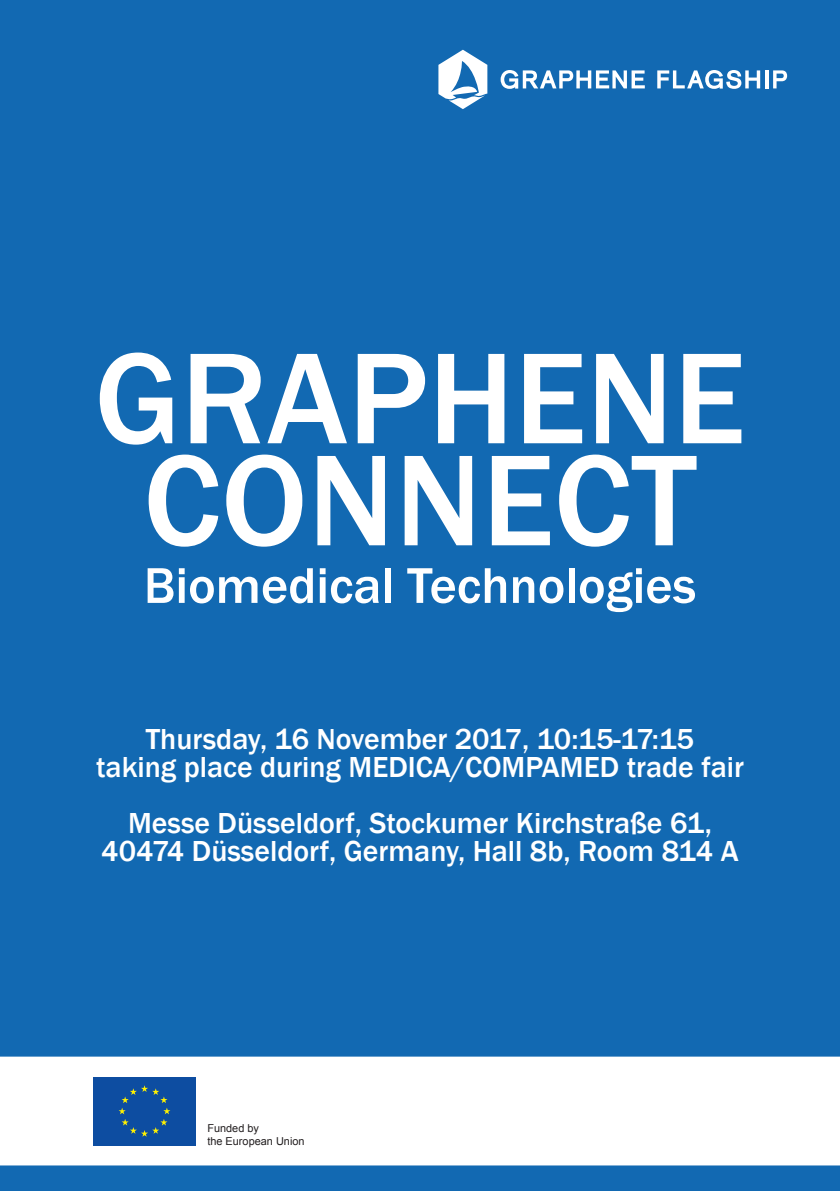
<style>
.page{position:relative;width:840px;height:1191px;background:#fff}
.page>*{position:absolute;margin:0;border:0;box-sizing:border-box;transform-origin:0 0}
.t1{font:500 134px "Franklin Gothic";color:#fff}
.t2{font:500 52px "Franklin Gothic";color:#fff}
.t3{font:500 29.8px/28px "Franklin Gothic";color:#fff;text-align:center}
.t4{font:11px/13.2px "Arial";color:#231f20}
</style>
<div class="page">
<div style="left:0;top:0;width:839px;height:1191px;background:#1269b2"></div>
<div style="left:0;top:1056px;width:839px;height:109px;background:#fff"></div>
<svg style="left:500px;top:70px;width:144px;height:19px"></svg>
<svg style="left:657px;top:70px;width:102px;height:19px"></svg>
<svg style="left:765px;top:70px;width:3px;height:18px"></svg>
<svg style="left:773px;top:70px;width:13px;height:18px"></svg>
<svg style="left:438px;top:50px;width:49px;height:59px"></svg>
<div style="left:91px;top:1075px;width:107px;height:72px;background:linear-gradient(to right,#0d4da1,#0d4da1)"></div>
<div style="left:93px;top:1077px;width:103px;height:68px;background:#0d4da1"></div>
<svg style="left:118px;top:1085px;width:52px;height:51px"></svg>
<hr style="left:839px;top:199px;width:1px;height:51px;background:#87badb">
<p class="t1" style="left:95px;top:316px;width:652px">GRAPHENE</p>
<p class="t1" style="left:143px;top:418px;width:554px">CONNECT</p>
<p class="t2" style="left:144px;top:553px;width:553px">Biomedical Technologies</p>
<p class="t3" style="left:146px;top:725px;width:549px">Thursday, 16 November 2017, 10:15-17:15</p>
<p class="t3" style="left:96px;top:753px;width:649px">taking place during MEDICA/COMPAMED trade fair</p>
<p class="t3" style="left:101px;top:809px;width:638px">Messe Düsseldorf, Stockumer Kirchstraße 61,<br>40474 Düsseldorf, Germany, Hall 8b, Room 814 A</p>
<p class="t4" style="left:207px;top:1121px;width:99px">Funded by<br>the European Union</p>
</div>
